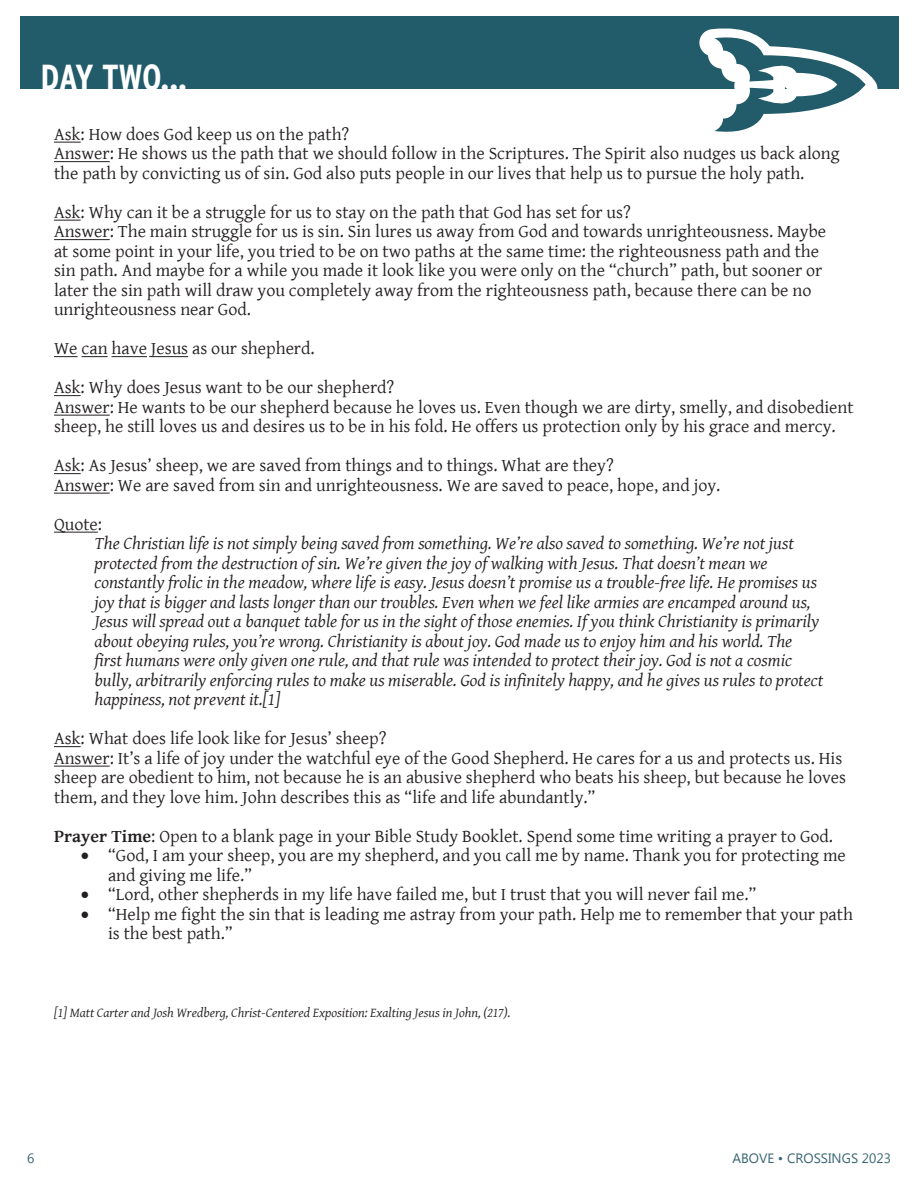
<style>
.page{position:relative;width:918px;height:1188px;background:#fff}
.page>*{position:absolute;margin:0;border:0;box-sizing:border-box;transform-origin:0 0}
.t1{font:700 condensed 36px "Interstate";letter-spacing:-.02em;color:#fff}
.t2{font:18px/19.5px "Gentium Basic";color:#231f20}
.t3{font:italic 18px/19.5px "Gentium Basic";color:#231f20}
.t4{font:italic 13.5px "Gentium Basic";color:#231f20}
.t5{font:13.5px "Microsoft Tai Le";color:#396573}
.s1{font-weight:700}
</style>
<div class="page">
<svg style="left:54px;top:142px;width:27px;height:1px"></svg>
<hr style="left:54px;top:161px;width:56px;height:1px;background:#231f20">
<svg style="left:54px;top:220px;width:27px;height:1px"></svg>
<hr style="left:54px;top:239px;width:56px;height:1px;background:#231f20">
<svg style="left:54px;top:356px;width:54px;height:1px"></svg>
<hr style="left:112px;top:356px;width:35px;height:1px;background:#231f20">
<hr style="left:151px;top:356px;width:37px;height:1px;background:#231f20">
<svg style="left:54px;top:395px;width:27px;height:1px"></svg>
<hr style="left:54px;top:415px;width:56px;height:1px;background:#231f20">
<svg style="left:54px;top:473px;width:27px;height:1px"></svg>
<hr style="left:54px;top:493px;width:56px;height:1px;background:#231f20">
<hr style="left:54px;top:532px;width:44px;height:1px;background:#231f20">
<svg style="left:54px;top:746px;width:27px;height:1px"></svg>
<hr style="left:54px;top:766px;width:56px;height:1px;background:#231f20">
<div style="left:20px;top:16px;width:878px;height:73px;background:#225b69"></div>
<svg style="left:706px;top:32px;width:165px;height:100px"></svg>
<h1 class="t1" style="left:40px;top:57px;width:148px">DAY TWO...</h1>
<p class="t2" style="left:54px;top:124px;width:787px">Ask: How does God keep us on the path?<br>Answer: He shows us the path that we should follow in the Scriptures. The Spirit also nudges us back along the path by convicting us of sin. God also puts people in our lives that help us to pursue the holy path.</p>
<p class="t2" style="left:54px;top:202px;width:774px">Ask: Why can it be a struggle for us to stay on the path that God has set for us?<br>Answer: The main struggle for us is sin. Sin lures us away from God and towards unrighteousness. Maybe at some point in your life, you tried to be on two paths at the same time: the righteousness path and the sin path. And maybe for a while you made it look like you were only on the “church” path, but sooner or later the sin path will draw you completely away from the righteousness path, because there can be no unrighteousness near God.</p>
<p class="t2" style="left:54px;top:329px;width:342px;line-height:39px">We can have Jesus as our shepherd.<br>Ask: Why does Jesus want to be our shepherd?</p>
<p class="t2" style="left:54px;top:397px;width:801px">Answer: He wants to be our shepherd because he loves us. Even though we are dirty, smelly, and disobedient sheep, he still loves us and desires us to be in his fold. He offers us protection only by his grace and mercy.</p>
<p class="t2" style="left:54px;top:455px;width:668px">Ask: As Jesus’ sheep, we are saved from things and to things. What are they?<br>Answer: We are saved from sin and unrighteousness. We are saved to peace, hope, and joy.</p>
<p class="t2" style="left:54px;top:514px;width:50px">Quote:</p>
<p class="t3" style="left:94px;top:533px;width:730px">The Christian life is not simply being saved from something. We’re also saved to something. We’re not just protected from the destruction of sin. We’re given the joy of walking with Jesus. That doesn’t mean we constantly frolic in the meadow, where life is easy. Jesus doesn’t promise us a trouble-free life. He promises us joy that is bigger and lasts longer than our troubles. Even when we feel like armies are encamped around us, Jesus will spread out a banquet table for us in the sight of those enemies. If you think Christianity is primarily about obeying rules, you’re wrong. Christianity is about joy. God made us to enjoy him and his world. The first humans were only given one rule, and that rule was intended to protect their joy. God is not a cosmic bully, arbitrarily enforcing rules to make us miserable. God is infinitely happy, and he gives us rules to protect happiness, not prevent it.[1]</p>
<p class="t2" style="left:54px;top:728px;width:794px">Ask: What does life look like for Jesus’ sheep?<br>Answer: It’s a life of joy under the watchful eye of the Good Shepherd. He cares for a us and protects us. His sheep are obedient to him, not because he is an abusive shepherd who beats his sheep, but because he loves them, and they love him. John describes this as “life and life abundantly.”</p>
<p class="t2" style="left:54px;top:826px;width:781px"><span class="s1">Prayer Time</span>: Open to a blank page in your Bible Study Booklet. Spend some time writing a prayer to God.</p>
<p class="t2" style="left:108px;top:845px;width:739px;text-indent:-27px">• “God, I am your sheep, you are my shepherd, and you call me by name. Thank you for protecting me and giving me life.”</p>
<p class="t2" style="left:81px;top:884px;width:677px">• “Lord, other shepherds in my life have failed me, but I trust that you will never fail me.”</p>
<p class="t2" style="left:108px;top:904px;width:746px;text-indent:-27px">• “Help me fight the sin that is leading me astray from your path. Help me to remember that your path is the best path.”</p>
<p class="t4" style="left:54px;top:1003px;width:458px">[1] Matt Carter and Josh Wredberg, Christ-Centered Exposition: Exalting Jesus in John, (217).</p>
<p class="t5" style="left:27px;top:1150px;width:9px">6</p>
<p class="t5" style="left:732px;top:1150px;width:160px">ABOVE • CROSSINGS 2023</p>
</div>
